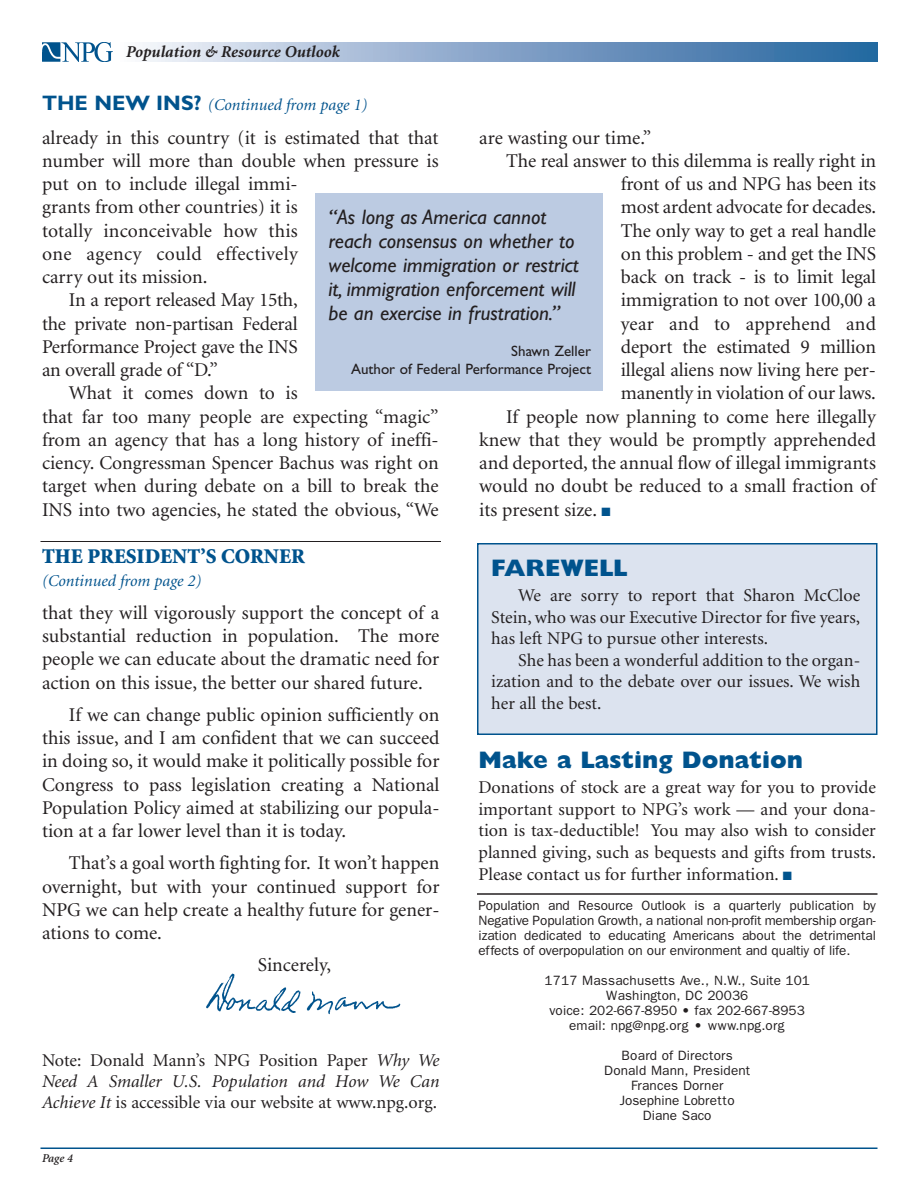
<style>
.page{position:relative;width:918px;height:1188px;background:#fff}
.page>*{position:absolute;margin:0;border:0;box-sizing:border-box;transform-origin:0 0}
.t1{font:800 24px "Gill Sans";color:#00538d}
.t2{font:italic 21px/24px "Gill Sans";color:#231f20}
.t3{font:900 21px "Minion";color:#00538d}
.t4{font:19.5px/23.2px "Minion";color:#231f20;text-align:justify}
.t5{font:19.5px "Minion";letter-spacing:.02em;color:#231f20}
.t6{font:18px/21.6px "Minion";color:#231f20;text-align:justify}
.t7{font:italic 16.5px "Minion";color:#00538d}
.t8{font:italic 700 16.5px "Minion";color:#231f20}
.t9{font:15px/18px "Gill Sans";color:#231f20;text-align:right}
.t10{font:13.5px/15px "Franklin Gothic";letter-spacing:.01em;color:#231f20;text-align:center}
.t11{font:italic 600 12px "Minion";color:#231f20}
.s1{font-family:"Gill Sans";font-weight:700;font-style:normal;font-size:21px}
.s2{color:#00538d}
.s3{font-style:italic}
</style>
<div class="page">
<div style="left:478px;top:544px;width:399px;height:190px;background:#dce3ef"></div>
<div style="left:477px;top:543px;width:401px;height:192px;border:2px solid #00538d"></div>
<div style="left:316px;top:194px;width:287px;height:198px;background:#bccbe2"></div>
<svg style="left:143px;top:43px;width:735px;height:18px;background:#85a5c9"></svg>
<img style="left:42px;top:43px;width:70px;height:18px">
<hr style="left:40px;top:541px;width:401px;height:1px;background:#231f20">
<hr style="left:40px;top:1148px;width:838px;height:1px;background:#00538d">
<hr style="left:477px;top:893px;width:401px;height:2px;background:#231f20">
<img style="left:206px;top:973px;width:195px;height:42px">
<p class="t8" style="left:126px;top:46px;width:215px">Population &amp; Resource Outlook</p>
<p class="t7" style="left:42px;top:99px;width:327px"><span class="s1">THE NEW INS?</span> (Continued from page 1)</p>
<p class="t4" style="left:479px;top:127px;width:174px">are wasting our time.”</p>
<p class="t4" style="left:506px;top:151px;width:371px">The real answer to this dilemma is really right in</p>
<p class="t4" style="left:621px;top:174px;width:256px">front of us and NPG has been its</p>
<p class="t4" style="left:621px;top:197px;width:257px">most ardent advocate for decades.</p>
<p class="t4" style="left:621px;top:220px;width:257px">The only way to get a real handle</p>
<p class="t4" style="left:621px;top:244px;width:256px">on this problem - and get the INS</p>
<p class="t4" style="left:621px;top:267px;width:256px">back on track - is to limit legal</p>
<p class="t4" style="left:621px;top:290px;width:257px">immigration to not over 100,00 a</p>
<p class="t4" style="left:621px;top:313px;width:257px">year and to apprehend and</p>
<p class="t4" style="left:621px;top:337px;width:256px">deport the estimated 9 million</p>
<p class="t4" style="left:621px;top:360px;width:256px">illegal aliens now living here per-</p>
<p class="t4" style="left:621px;top:383px;width:257px">manently in violation of our laws.</p>
<p class="t4" style="left:506px;top:406px;width:371px">If people now planning to come here illegally</p>
<p class="t4" style="left:479px;top:430px;width:398px">knew that they would be promptly apprehended</p>
<p class="t4" style="left:479px;top:453px;width:398px">and deported, the annual flow of illegal immigrants</p>
<p class="t4" style="left:479px;top:476px;width:398px">would no doubt be reduced to a small fraction of</p>
<p class="t4" style="left:479px;top:499px;width:133px">its present size. <span class="s2">■</span></p>
<p class="t4" style="left:42px;top:127px;width:398px">already in this country (it is estimated that that</p>
<p class="t4" style="left:42px;top:151px;width:398px">number will more than double when pressure is</p>
<p class="t4" style="left:42px;top:174px;width:257px">put on to include illegal immi-</p>
<p class="t4" style="left:42px;top:197px;width:257px">grants from other countries) it is</p>
<p class="t4" style="left:42px;top:220px;width:257px">totally inconceivable how this</p>
<p class="t5" style="left:42px;top:246px;width:257px">one agency could effectively</p>
<p class="t4" style="left:42px;top:267px;width:167px">carry out its mission.</p>
<p class="t4" style="left:69px;top:290px;width:230px">In a report released May 15th,</p>
<p class="t4" style="left:42px;top:313px;width:257px">the private non-partisan Federal</p>
<p class="t4" style="left:42px;top:337px;width:257px">Performance Project gave the INS</p>
<p class="t4" style="left:42px;top:360px;width:177px">an overall grade of “D.”</p>
<p class="t4" style="left:69px;top:383px;width:230px">What it comes down to is</p>
<p class="t4" style="left:42px;top:406px;width:398px">that far too many people are expecting “magic”</p>
<p class="t4" style="left:42px;top:430px;width:398px">from an agency that has a long history of ineffi-</p>
<p class="t4" style="left:42px;top:453px;width:398px">ciency. Congressman Spencer Bachus was right on</p>
<p class="t4" style="left:42px;top:476px;width:398px">target when during debate on a bill to break the</p>
<p class="t4" style="left:42px;top:499px;width:398px">INS into two agencies, he stated the obvious, “We</p>
<p class="t2" style="left:328px;top:208px;width:252px">“As long as America cannot reach consensus on whether to welcome immigration or restrict it, immigration enforcement will be an exercise in frustration.”</p>
<p class="t9" style="left:351px;top:344px;width:241px">Shawn Zeller<br>Author of Federal Performance Project</p>
<p class="t3" style="left:42px;top:548px;width:264px">THE PRESIDENT’S CORNER</p>
<p class="t7" style="left:42px;top:574px;width:161px">(Continued from page 2)</p>
<p class="t4" style="left:42px;top:603px;width:399px">that they will vigorously support the concept of a substantial reduction in population. The more people we can educate about the dramatic need for action on this issue, the better our shared future.</p>
<p class="t4" style="left:42px;top:705px;width:399px;text-indent:27px">If we can change public opinion sufficiently on this issue, and I am confident that we can succeed in doing so, it would make it politically possible for Congress to pass legislation creating a National Population Policy aimed at stabilizing our popula&shy;tion at a far lower level than it is today.</p>
<p class="t4" style="left:42px;top:853px;width:399px;text-indent:27px">That’s a goal worth fighting for. It won’t happen overnight, but with your continued support for NPG we can help create a healthy future for gener&shy;ations to come.</p>
<p class="t4" style="left:258px;top:955px;width:75px">Sincerely,</p>
<p class="t6" style="left:42px;top:1051px;width:399px;line-height:21px">Note: Donald Mann’s NPG Position Paper <span class="s3">Why We Need A Smaller U.S. Population and How We Can Achieve It</span> is accessible via our website at www.npg.org.</p>
<p class="t11" style="left:42px;top:1153px;width:32px">Page 4</p>
<p class="t1" style="left:491px;top:559px;width:137px">FAREWELL</p>
<p class="t6" style="left:491px;top:586px;width:371px;text-indent:27px">We are sorry to report that Sharon McCloe Stein, who was our Executive Director for five years, has left NPG to pursue other interests.</p>
<p class="t6" style="left:491px;top:651px;width:371px;text-indent:27px">She has been a wonderful addition to the organ&shy;ization and to the debate over our issues. We wish her all the best.</p>
<p class="t1" style="left:478px;top:752px;width:326px">Make a Lasting Donation</p>
<p class="t6" style="left:478px;top:778px;width:399px">Donations of stock are a great way for you to provide important support to NPG’s work — and your dona&shy;tion is tax-deductible! You may also wish to consider planned giving, such as bequests and gifts from trusts.<br>Please contact us for further information. <span class="s2">■</span></p>
<p class="t10" style="left:478px;top:899px;width:399px;text-align:justify">Population and Resource Outlook is a quarterly publication by Negative Population Growth, a national non-profit membership organ&shy;ization dedicated to educating Americans about the detrimental effects of overpopulation on our environment and qualtiy of life.</p>
<p class="t10" style="left:544px;top:974px;width:267px">1717 Massachusetts Ave., N.W., Suite 101<br>Washington, DC 20036<br>voice: 202-667-8950 • fax 202-667-8953 email: npg@npg.org • www.npg.org</p>
<p class="t10" style="left:604px;top:1049px;width:147px">Board of Directors<br>Donald Mann, President<br>Frances Dorner<br>Josephine Lobretto<br>Diane Saco</p>
</div>
